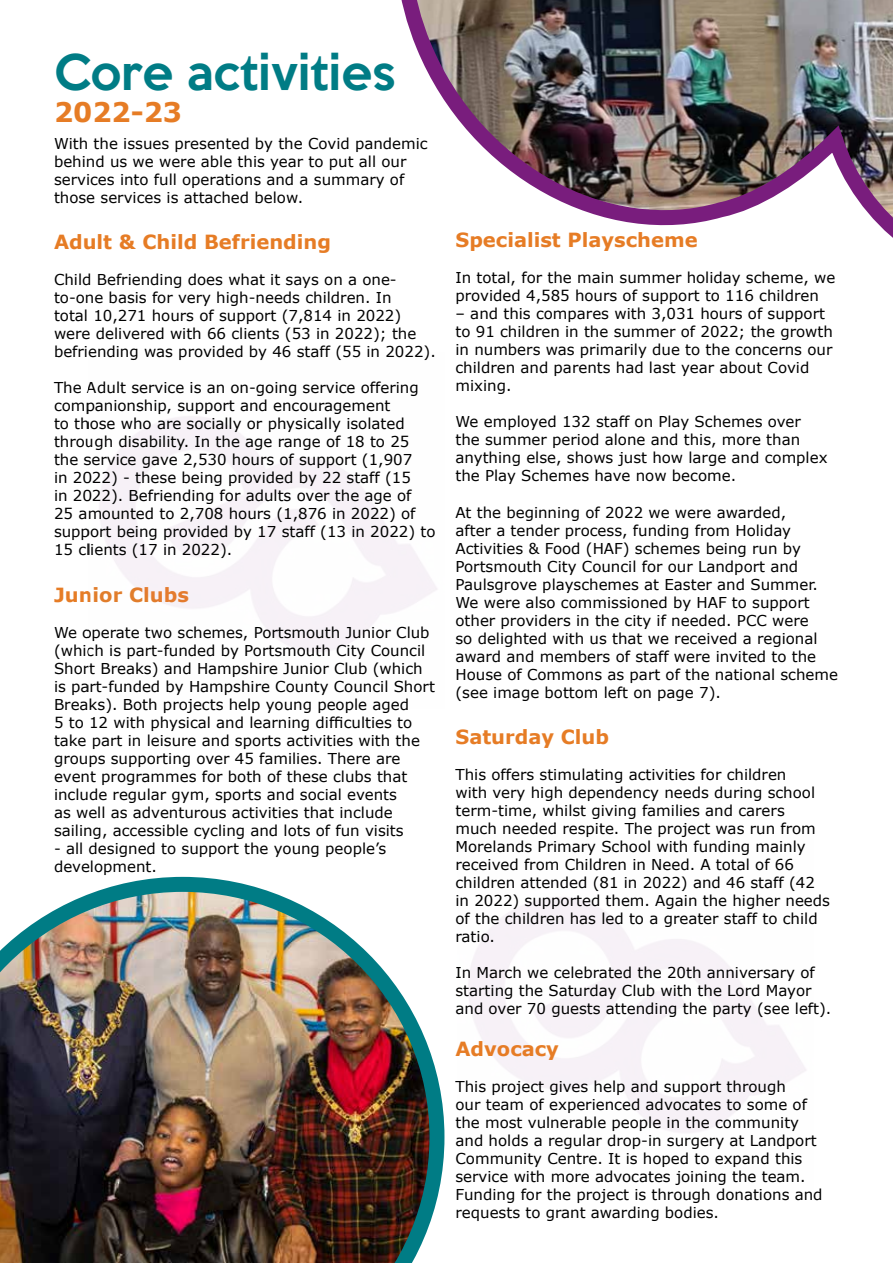
<style>
.page{position:relative;width:893px;height:1263px;background:#fff}
.page>*{position:absolute;margin:0;border:0;box-sizing:border-box;transform-origin:0 0}
.t1{font:500 45px "Keep Calm";color:#007c85}
.t2{font:700 27px "Verdana";color:#e67c25}
.t3{font:700 19.5px "Verdana";color:#e67c25}
.t4{font:15px/18px "Verdana";color:#000}
</style>
<div class="page">
<img style="left:0;top:877px;width:444px;height:386px">
<img style="left:401px;top:0;width:492px;height:238px">
<h1 class="t1" style="left:54px;top:33px;width:343px">Core activities</h1>
<h2 class="t2" style="left:54px;top:95px;width:130px">2022-23</h2>
<p class="t4" style="left:54px;top:134px;width:375px">With the issues presented by the Covid pandemic behind us we were able this year to put all our services into full operations and a summary of those services is attached below.</p>
<h3 class="t3" style="left:54px;top:230px;width:279px">Adult &amp; Child Befriending</h3>
<p class="t4" style="left:54px;top:271px;width:383px">Child Befriending does what it says on a one&shy;to-one basis for very high-needs children. In<br>total 10,271 hours of support (7,814 in 2022) were delivered with 66 clients (53 in 2022); the befriending was provided by 46 staff (55 in 2022).</p>
<p class="t4" style="left:54px;top:379px;width:383px">The Adult service is an on-going service offering companionship, support and encouragement<br>to those who are socially or physically isolated through disability. In the age range of 18 to 25 the service gave 2,530 hours of support (1,907<br>in 2022) - these being provided by 22 staff (15<br>in 2022). Befriending for adults over the age of<br>25 amounted to 2,708 hours (1,876 in 2022) of support being provided by 17 staff (13 in 2022) to 15 clients (17 in 2022).</p>
<h3 class="t3" style="left:54px;top:582px;width:136px">Junior Clubs</h3>
<p class="t4" style="left:54px;top:624px;width:382px">We operate two schemes, Portsmouth Junior Club (which is part-funded by Portsmouth City Council Short Breaks) and Hampshire Junior Club (which is part-funded by Hampshire County Council Short Breaks). Both projects help young people aged<br>5 to 12 with physical and learning difficulties to take part in leisure and sports activities with the groups supporting over 45 families. There are event programmes for both of these clubs that include regular gym, sports and social events<br>as well as adventurous activities that include sailing, accessible cycling and lots of fun visits</p>
<p class="t4" style="left:54px;top:840px;width:334px">- all designed to support the young people’s development.</p>
<h3 class="t3" style="left:455px;top:228px;width:244px">Specialist Playscheme</h3>
<p class="t4" style="left:455px;top:269px;width:381px">In total, for the main summer holiday scheme, we provided 4,585 hours of support to 116 children</p>
<p class="t4" style="left:455px;top:305px;width:379px">– and this compares with 3,031 hours of support to 91 children in the summer of 2022; the growth in numbers was primarily due to the concerns our children and parents had last year about Covid mixing.</p>
<p class="t4" style="left:455px;top:413px;width:374px">We employed 132 staff on Play Schemes over the summer period alone and this, more than anything else, shows just how large and complex the Play Schemes have now become.</p>
<p class="t4" style="left:455px;top:503px;width:384px">At the beginning of 2022 we were awarded,<br>after a tender process, funding from Holiday Activities &amp; Food (HAF) schemes being run by Portsmouth City Council for our Landport and Paulsgrove playschemes at Easter and Summer.<br>We were also commissioned by HAF to support other providers in the city if needed. PCC were<br>so delighted with us that we received a regional award and members of staff were invited to the House of Commons as part of the national scheme (see image bottom left on page 7).</p>
<h3 class="t3" style="left:455px;top:724px;width:155px">Saturday Club</h3>
<p class="t4" style="left:455px;top:766px;width:376px">This offers stimulating activities for children<br>with very high dependency needs during school term-time, whilst giving families and carers<br>much needed respite. The project was run from Morelands Primary School with funding mainly received from Children in Need. A total of 66 children attended (81 in 2022) and 46 staff (42 in 2022) supported them. Again the higher needs of the children has led to a greater staff to child ratio.</p>
<p class="t4" style="left:455px;top:964px;width:377px">In March we celebrated the 20th anniversary of starting the Saturday Club with the Lord Mayor and over 70 guests attending the party (see left).</p>
<h3 class="t3" style="left:455px;top:1036px;width:105px">Advocacy</h3>
<p class="t4" style="left:455px;top:1077px;width:369px">This project gives help and support through<br>our team of experienced advocates to some of the most vulnerable people in the community and holds a regular drop-in surgery at Landport Community Centre. It is hoped to expand this service with more advocates joining the team.<br>Funding for the project is through donations and requests to grant awarding bodies.</p>
</div>
